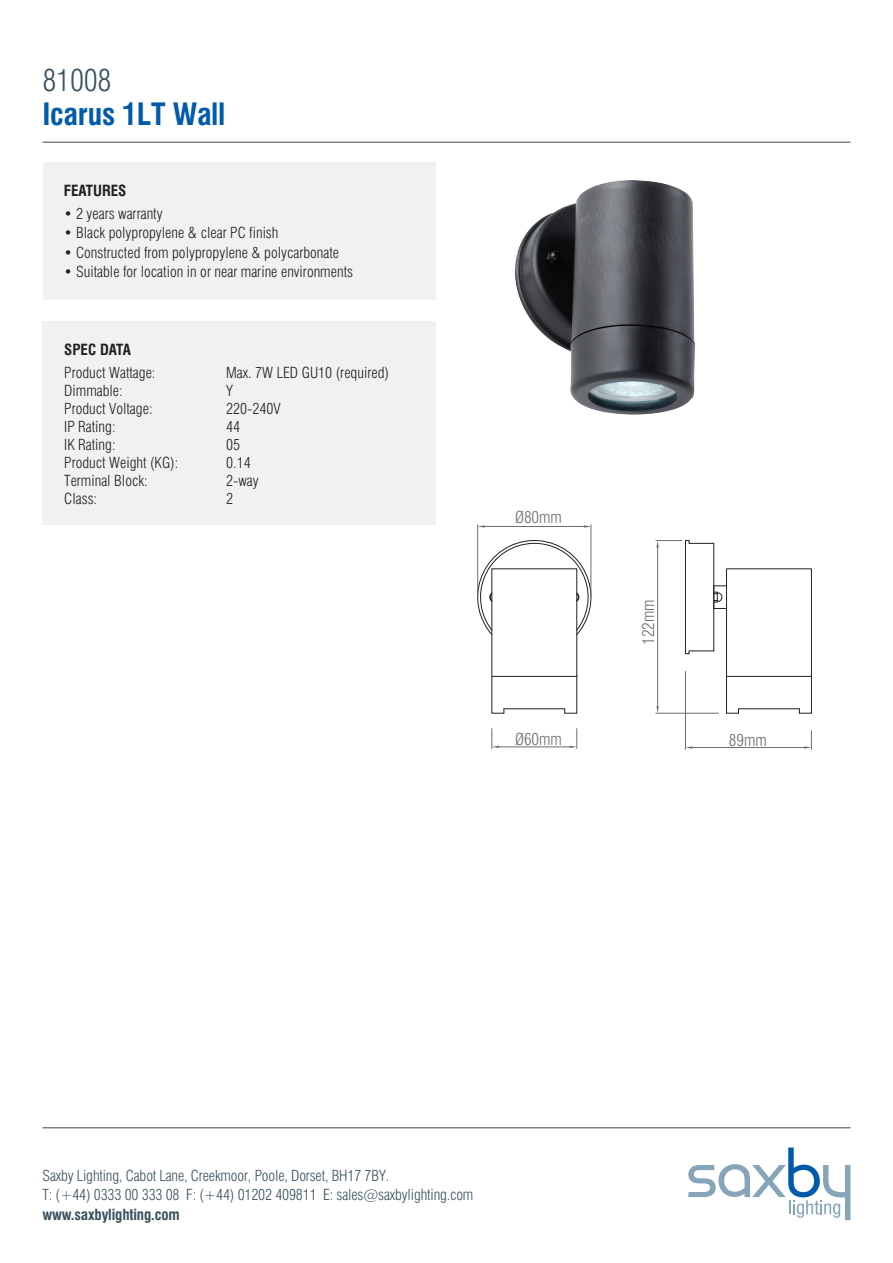
<style>
.page{position:relative;width:893px;height:1263px;background:#fff}
.page>*{position:absolute;margin:0;border:0;box-sizing:border-box;transform-origin:0 0}
.t1{font:700 condensed 30px "Swiss 721 BT";letter-spacing:-.01em;color:#015aaa}
.t2{font:300 condensed 30px "Swiss 721 BT";letter-spacing:-.01em;color:#3a515d}
.t3{font:300 condensed 16.35px "Swiss 721 BT";color:#6c6d70}
.t4{font:300 condensed 15px "Swiss 721 BT";color:#231f20}
.t5{font:300 condensed 15px/19.5px "Swiss 721 BT";letter-spacing:-.01em;color:#3a515d}
.t6{font:700 condensed 15px "Swiss 721 BT";letter-spacing:-.01em;color:#3a515d}
.t7{font:700 condensed 15px "Swiss 721 BT";color:#231f20}
</style>
<div class="page">
<svg style="left:688px;top:1147px;width:162px;height:73px"></svg>
<hr style="left:43px;top:142px;width:807px;height:1px;background:#38454d">
<hr style="left:43px;top:1127px;width:807px;height:1px;background:#38454d">
<div style="left:43px;top:163px;width:393px;height:137px;background:#f0f1f2"></div>
<div style="left:43px;top:321px;width:393px;height:204px;background:#f0f1f2"></div>
<img style="left:515px;top:180px;width:180px;height:235px">
<svg style="left:477px;top:540px;width:115px;height:174px"></svg>
<hr style="left:492px;top:676px;width:85px;height:1px;background:#231f20">
<hr style="left:477px;top:525px;width:1px;height:71px;background:#6c6d70">
<hr style="left:591px;top:525px;width:1px;height:71px;background:#6c6d70">
<hr style="left:485px;top:526px;width:99px;height:1px;background:#6c6d70">
<svg style="left:478px;top:525px;width:7px;height:3px"></svg>
<svg style="left:584px;top:525px;width:7px;height:3px"></svg>
<hr style="left:499px;top:746px;width:71px;height:1px;background:#6c6d70">
<svg style="left:491px;top:728px;width:8px;height:21px"></svg>
<svg style="left:570px;top:728px;width:7px;height:21px"></svg>
<svg style="left:656px;top:540px;width:156px;height:174px"></svg>
<hr style="left:685px;top:671px;width:1px;height:78px;background:#6c6d70">
<hr style="left:692px;top:747px;width:112px;height:1px;background:#6c6d70">
<svg style="left:804px;top:731px;width:8px;height:18px"></svg>
<svg style="left:686px;top:746px;width:6px;height:3px"></svg>
<h1 class="t2" style="left:43px;top:62px;width:70px">81008</h1>
<h1 class="t1" style="left:43px;top:96px;width:185px">Icarus 1LT Wall</h1>
<p class="t7" style="left:64px;top:181px;width:64px">FEATURES</p>
<p class="t4" style="left:64px;top:204px;width:100px">• 2 years warranty</p>
<p class="t4" style="left:64px;top:224px;width:216px">• Black polypropylene &amp; clear PC finish</p>
<p class="t4" style="left:64px;top:243px;width:277px">• Constructed from polypropylene &amp; polycarbonate</p>
<p class="t4" style="left:64px;top:263px;width:291px">• Suitable for location in or near marine environments</p>
<p class="t7" style="left:64px;top:340px;width:68px">SPEC DATA</p>
<p class="t4" style="left:64px;top:363px;width:93px">Product Wattage:</p>
<p class="t4" style="left:226px;top:363px;width:164px">Max. 7W LED GU10 (required)</p>
<p class="t4" style="left:64px;top:381px;width:60px">Dimmable:</p>
<p class="t4" style="left:226px;top:381px;width:8px">Y</p>
<p class="t4" style="left:64px;top:399px;width:90px">Product Voltage:</p>
<p class="t4" style="left:226px;top:399px;width:56px">220-240V</p>
<p class="t4" style="left:64px;top:417px;width:53px">IP Rating:</p>
<p class="t4" style="left:226px;top:417px;width:16px">44</p>
<p class="t4" style="left:64px;top:435px;width:53px">IK Rating:</p>
<p class="t4" style="left:226px;top:435px;width:16px">05</p>
<p class="t4" style="left:64px;top:453px;width:116px">Product Weight (KG):</p>
<p class="t4" style="left:226px;top:453px;width:26px">0.14</p>
<p class="t4" style="left:64px;top:471px;width:85px">Terminal Block:</p>
<p class="t4" style="left:226px;top:471px;width:34px">2-way</p>
<p class="t4" style="left:64px;top:489px;width:34px">Class:</p>
<p class="t4" style="left:226px;top:489px;width:9px">2</p>
<p class="t3" style="left:515px;top:507px;width:48px">Ø80mm</p>
<p class="t3" style="left:515px;top:729px;width:48px">Ø60mm</p>
<p class="t3" style="left:638px;top:645px;width:47px;rotate:-90deg">122mm</p>
<p class="t3" style="left:729px;top:730px;width:39px">89mm</p>
<p class="t5" style="left:43px;top:1166px;width:432px">Saxby Lighting, Cabot Lane, Creekmoor, Poole, Dorset, BH17 7BY.<br>T: (+44) 0333 00 333 08 F: (+44) 01202 409811 E: sales@saxbylighting.com</p>
<p class="t6" style="left:43px;top:1205px;width:139px">www.saxbylighting.com</p>
</div>
